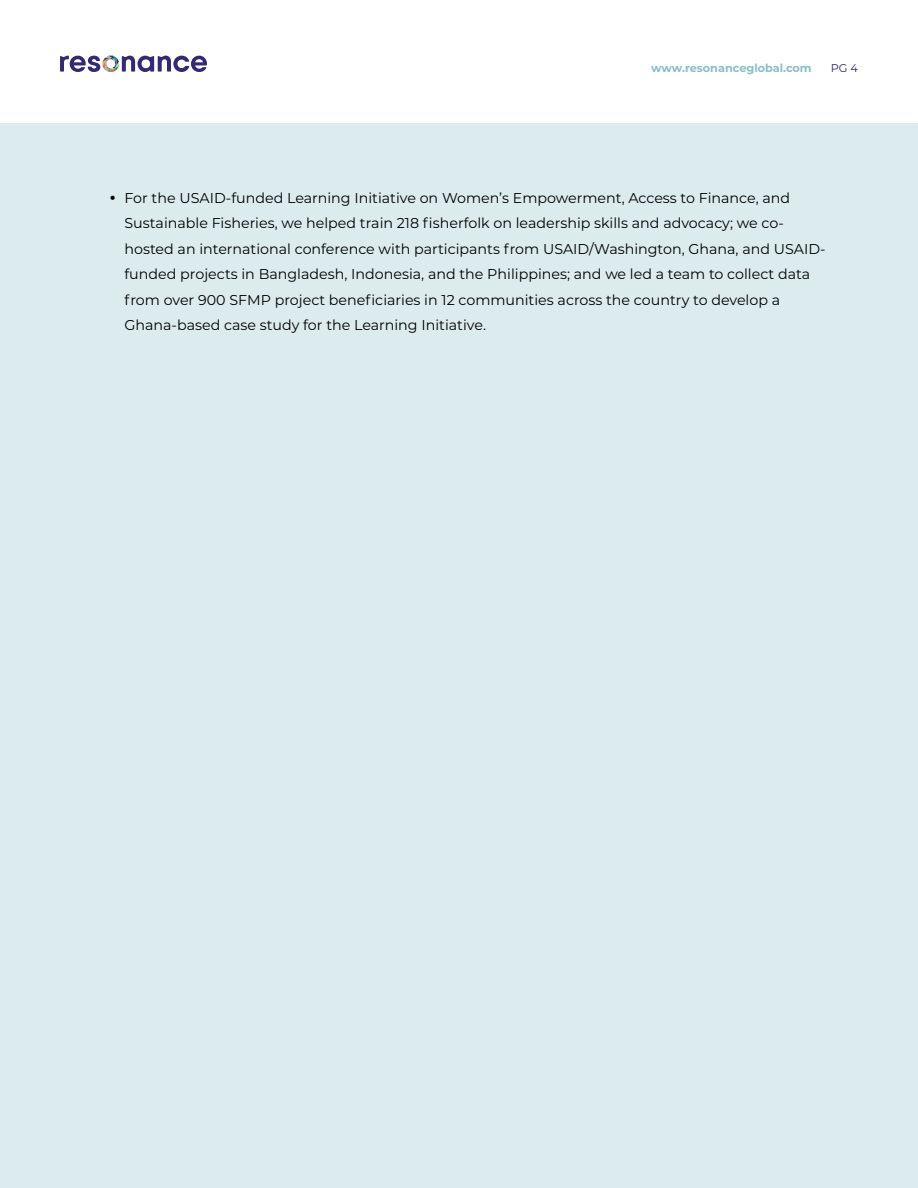
<style>
.page{position:relative;width:918px;height:1188px;background:#fff}
.page>*{position:absolute;margin:0;border:0;box-sizing:border-box;transform-origin:0 0}
.t1{font:14.25px/25.5px "Montserrat";color:#000}
.t2{font:700 11.25px "Montserrat";color:#8abec5}
.t3{font:11.25px "Montserrat";color:#2e2268}
</style>
<div class="page">
<div style="left:0;top:123px;width:918px;height:1065px;background:#dcecee"></div>
<svg style="left:60px;top:56px;width:147px;height:16px"></svg>
<p class="t2" style="left:651px;top:60px;width:162px">www.resonanceglobal.com</p>
<p class="t3" style="left:831px;top:60px;width:29px">PG 4</p>
<p class="t1" style="left:124px;top:184px;width:703px">For the USAID-funded Learning Initiative on Women’s Empowerment, Access to Finance, and Sustainable Fisheries, we helped train 218 fisherfolk on leadership skills and advocacy; we co&shy;hosted an international conference with participants from USAID/Washington, Ghana, and USAID&shy;funded projects in Bangladesh, Indonesia, and the Philippines; and we led a team to collect data from over 900 SFMP project beneficiaries in 12 communities across the country to develop a Ghana-based case study for the Learning Initiative.</p>
</div>
